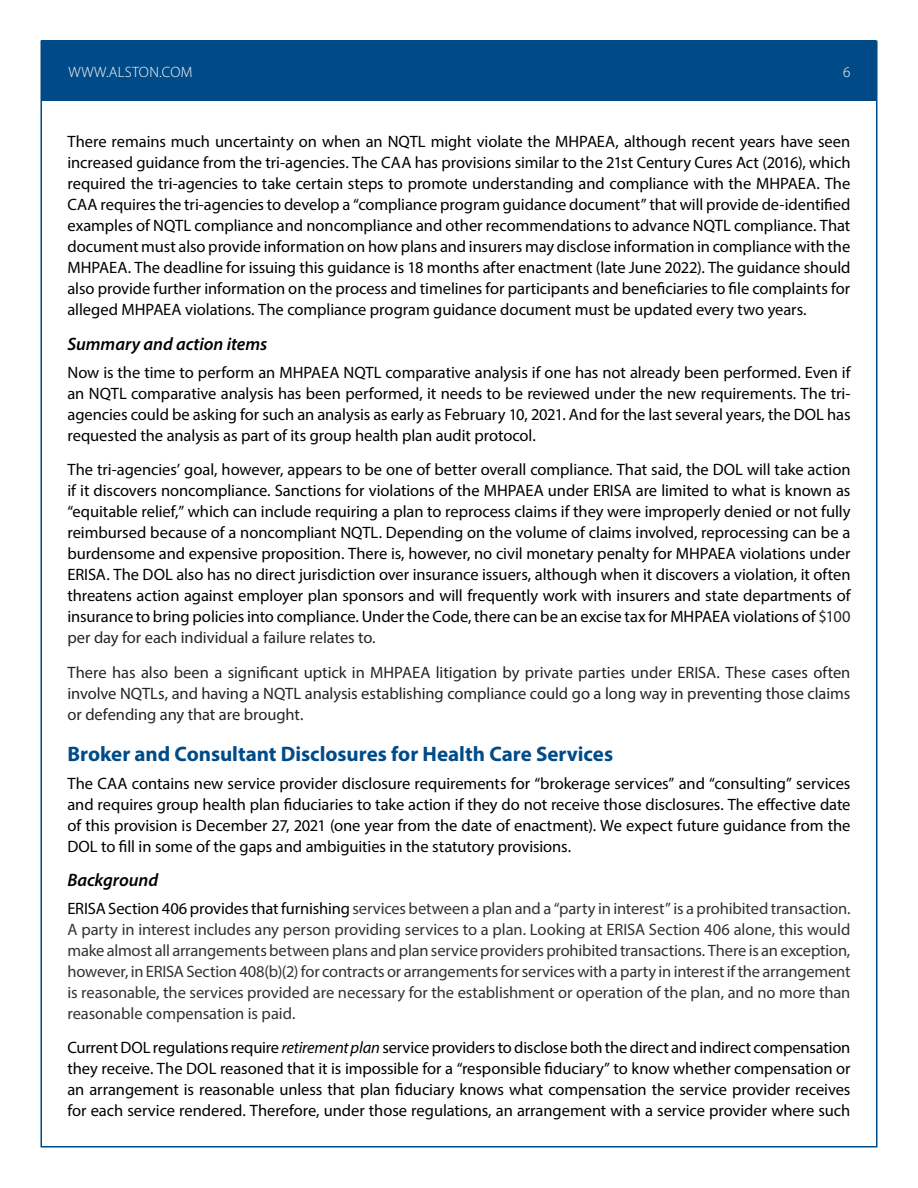
<style>
.page{position:relative;width:918px;height:1188px;background:#fff}
.page>*{position:absolute;margin:0;border:0;box-sizing:border-box;transform-origin:0 0}
.t1{font:700 21px "Myriad Pro";color:#004b87}
.t2{font:italic 600 18px "Myriad Pro";letter-spacing:-.005em;color:#000}
.t3{font:16.5px/21px "Myriad Pro";letter-spacing:-.005em;color:#000;text-align:justify}
.t4{font:16.5px/21px "Myriad Pro";letter-spacing:-.005em;color:#333;text-align:justify}
.t5{font:16.5px/21px "Myriad Pro";letter-spacing:-.005em;color:#252525;text-align:justify}
.t6{font:300 15px "Myriad Pro";letter-spacing:.02em;color:#fff}
.s1{color:#252525}
.s2{color:#000}
.s3{font-style:italic}
</style>
<div class="page">
<div style="left:42px;top:40px;width:834px;height:61px;background:#004b87"></div>
<p class="t6" style="left:68px;top:63px;width:125px">WWW.ALSTON.COM</p>
<p class="t6" style="left:843px;top:63px;width:9px">6</p>
<p class="t3" style="left:67px;top:131px;width:785px">There remains much uncertainty on when an NQTL might violate the MHPAEA, although recent years have seen increased guidance from the tri-agencies. The CAA has provisions similar to the 21st Century Cures Act (2016), which required the tri-agencies to take certain steps to promote understanding and compliance with the MHPAEA. The CAA requires the tri-agencies to develop a “compliance program guidance document” that will provide de-identified examples of NQTL compliance and noncompliance and other recommendations to advance NQTL compliance. That document must also provide information on how plans and insurers may disclose information in compliance with the MHPAEA. The deadline for issuing this guidance is 18 months after enactment (late June 2022). The guidance should also provide further information on the process and timelines for participants and beneficiaries to file complaints for alleged MHPAEA violations. The compliance program guidance document must be updated every two years.</p>
<p class="t2" style="left:67px;top:332px;width:201px">Summary and action items</p>
<p class="t3" style="left:67px;top:361px;width:785px">Now is the time to perform an MHPAEA NQTL comparative analysis if one has not already been performed. Even if an NQTL comparative analysis has been performed, it needs to be reviewed under the new requirements. The tri&shy;agencies could be asking for such an analysis as early as February 10, 2021. And for the last several years, the DOL has requested the analysis as part of its group health plan audit protocol.</p>
<p class="t3" style="left:67px;top:459px;width:785px">The tri-agencies’ goal, however, appears to be one of better overall compliance. That said, the DOL will take action if it discovers noncompliance. Sanctions for violations of the MHPAEA under ERISA are limited to what is known as “equitable relief,” which can include requiring a plan to reprocess claims if they were improperly denied or not fully reimbursed because of a noncompliant NQTL. Depending on the volume of claims involved, reprocessing can be a burdensome and expensive proposition. There is, however, no civil monetary penalty for MHPAEA violations under ERISA. The DOL also has no direct jurisdiction over insurance issuers, although when it discovers a violation, it often threatens action against employer plan sponsors and will frequently work with insurers and state departments of insurance to bring policies into compliance. Under the Code, there can be an excise tax for MHPAEA violations of <span class="s1">$100 per day for each individual a failure relates to.</span></p>
<p class="t5" style="left:67px;top:661px;width:784px">There has also been a significant uptick in MHPAEA litigation by private parties under ERISA. These cases often involve NQTLs, and having a NQTL analysis establishing compliance could go a long way in preventing those claims or defending any that are brought.</p>
<p class="t1" style="left:67px;top:740px;width:547px">Broker and Consultant Disclosures for Health Care Services</p>
<p class="t3" style="left:67px;top:772px;width:785px">The CAA contains new service provider disclosure requirements for “brokerage services” and “consulting” services and requires group health plan fiduciaries to take action if they do not receive those disclosures. The effective date of this provision is December 27, 2021 (one year from the date of enactment). We expect future guidance from the DOL to fill in some of the gaps and ambiguities in the statutory provisions.</p>
<p class="t2" style="left:67px;top:869px;width:92px">Background</p>
<p class="t4" style="left:67px;top:898px;width:785px"><span class="s2">ERISA Section 406 provides that furnishing</span> services between a plan and a “party in interest” is a prohibited transaction.<br>A party in interest includes any person providing services to a plan. Looking at ERISA Section 406 alone, this would make almost all arrangements between plans and plan service providers prohibited transactions. There is an exception, however, in ERISA Section 408(b)(2) for contracts or arrangements for services with a party in interest if the arrangement is reasonable, the services provided are necessary for the establishment or operation of the plan, and no more than reasonable compensation is paid.</p>
<p class="t3" style="left:67px;top:1037px;width:785px">Current DOL regulations require <span class="s3">retirement plan</span> service providers to disclose both the direct and indirect compensation they receive. The DOL reasoned that it is impossible for a “responsible fiduciary” to know whether compensation or an arrangement is reasonable unless that plan fiduciary knows what compensation the service provider receives for each service rendered. Therefore, under those regulations, an arrangement with a service provider where such</p>
</div>
